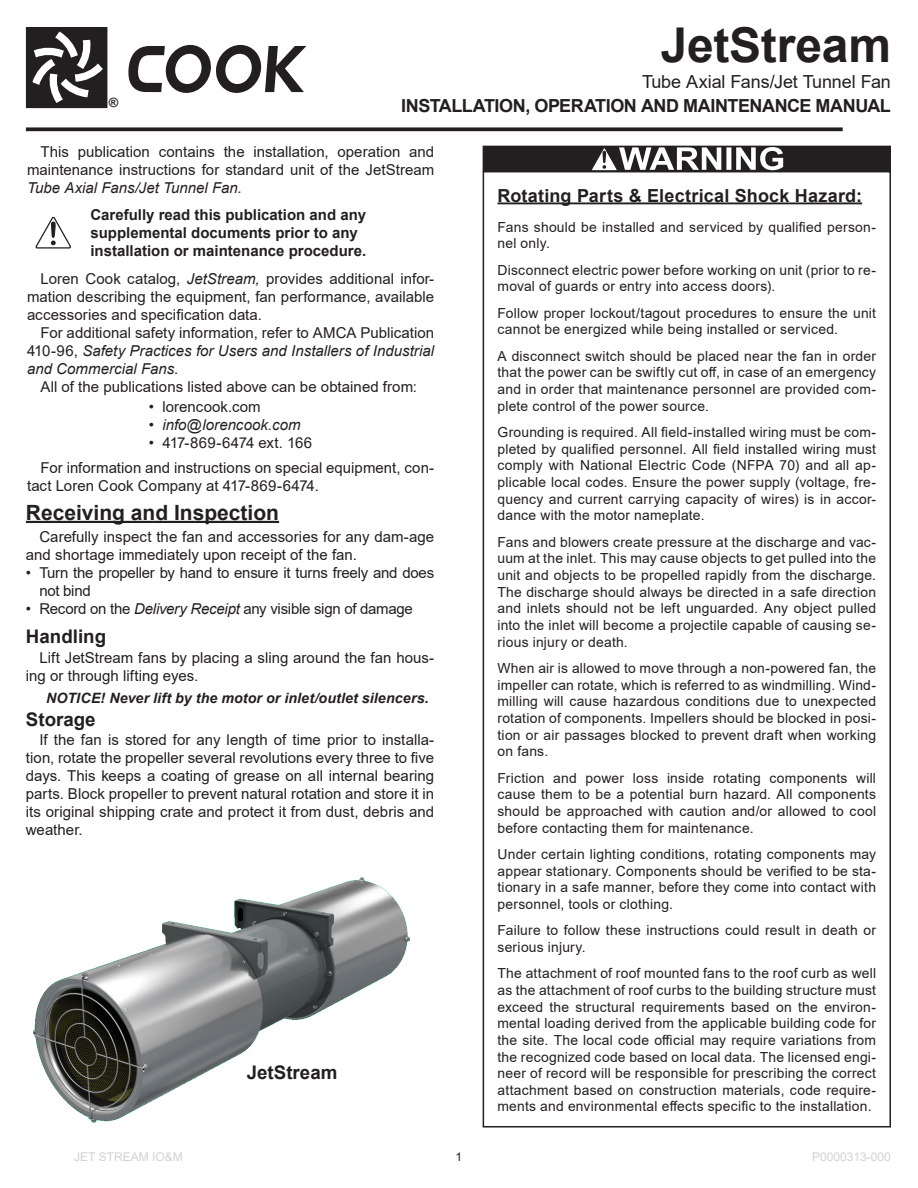
<style>
.page{position:relative;width:918px;height:1188px;background:#fff}
.page>*{position:absolute;margin:0;border:0;box-sizing:border-box;transform-origin:0 0}
.t1{font:700 48px "Arial";letter-spacing:-.005em;color:#231f20}
.t2{font:700 21px "Arial";color:#231f20}
.t3{font:700 18.75px "Arial";color:#231f20}
.t4{font:700 18px "Arial";letter-spacing:-.02em;color:#231f20}
.t5{font:700 18px "Arial";letter-spacing:.01em;color:#231f20}
.t6{font:18px "Arial";letter-spacing:-.005em;color:#231f20}
.t7{font:15px/18px "Arial";color:#231f20}
.t8{font:italic 15px/18px "Arial";color:#231f20;text-align:justify}
.t9{font:700 15px/18px "Arial";color:#231f20}
.t10{font:italic 700 14.25px "Arial";letter-spacing:.01em;color:#231f20}
.t11{font:13.8px/16.6px "Arial";letter-spacing:.015em;color:#231f20;text-align:justify}
.t12{font:700 12.9px "Arial";color:#231f20}
.t13{font:12px "Arial";color:#d1d2d4}
.t14{font:12px "Arial";color:#231f20}
.s1{font-style:italic}
.s2{font-style:normal}
</style>
<div class="page">
<div style="left:27px;top:28px;width:80px;height:79px;background:#231f20"></div>
<div style="left:26px;top:27px;width:81px;height:81px;border:1px solid #231f20"></div>
<svg style="left:32px;top:32px;width:71px;height:71px"></svg>
<svg style="left:128px;top:45px;width:178px;height:48px"></svg>
<hr style="left:26px;top:521px;width:253px;height:2px;background:#231f20">
<div style="left:483px;top:146px;width:407px;height:25px;background:#231f20"></div>
<div style="left:483px;top:171px;width:408px;height:957px;border:2px solid #231f20"></div>
<hr style="left:498px;top:202px;width:364px;height:2px;background:#231f20">
<svg style="left:592px;top:147px;width:191px;height:23px"></svg>
<svg style="left:26px;top:127px;width:817px;height:4px;background:#3a3738"></svg>
<svg style="left:36px;top:217px;width:35px;height:32px"></svg>
<img style="left:33px;top:877px;width:377px;height:246px">
<p class="t12" style="left:109px;top:94px;width:11px">®</p>
<h1 class="t1" style="left:661px;top:11px;width:232px">JetStream</h1>
<h3 class="t6" style="left:642px;top:69px;width:251px">Tube Axial Fans/Jet Tunnel Fan</h3>
<h3 class="t4" style="left:401px;top:93px;width:491px">INSTALLATION, OPERATION AND MAINTENANCE MANUAL</h3>
<p class="t7" style="left:27px;top:142px;width:409px;text-align:right">This publication contains the installation, operation and maintenance instructions for standard unit of the JetStream</p>
<p class="t8" style="left:27px;top:179px;width:217px">Tube Axial Fans/Jet Tunnel Fan.</p>
<p class="t9" style="left:90px;top:206px;width:277px">Carefully read this publication and any supplemental documents prior to any installation or maintenance procedure.</p>
<p class="t7" style="left:27px;top:269px;width:409px;text-align:justify;text-indent:13px">Loren Cook catalog, <span class="s1">JetStream,</span> provides additional infor&shy;mation describing the equipment, fan performance, available accessories and specification data.</p>
<p class="t8" style="left:27px;top:324px;width:409px;text-indent:14px"><span class="s2">For additional safety information, refer to AMCA Publication 410-96,</span> Safety Practices for Users and Installers of Industrial and Commercial Fans<span class="s2">.</span></p>
<p class="t7" style="left:41px;top:377px;width:378px">All of the publications listed above can be obtained from:</p>
<p class="t7" style="left:149px;top:398px;width:113px">• lorencook.com</p>
<p class="t8" style="left:149px;top:416px;width:153px">• info@lorencook.com</p>
<p class="t7" style="left:41px;top:431px;width:395px;line-height:24.8px;text-indent:108px">• 417-869-6474 ext. 166<br>For information and instructions on special equipment, con-</p>
<p class="t7" style="left:27px;top:477px;width:294px">tact Loren Cook Company at 417-869-6474.</p>
<h2 class="t2" style="left:26px;top:498px;width:255px">Receiving and Inspection</h2>
<p class="t7" style="left:26px;top:528px;width:410px;text-indent:14px">Carefully inspect the fan and accessories for any dam-age and shortage immediately upon receipt of the fan.</p>
<p class="t7" style="left:39px;top:564px;width:396px;text-indent:-14px">• Turn the propeller by hand to ensure it turns freely and does not bind</p>
<p class="t7" style="left:26px;top:600px;width:389px">• Record on the <span class="s1">Delivery Receipt</span> any visible sign of damage</p>
<h3 class="t3" style="left:26px;top:624px;width:82px">Handling</h3>
<p class="t7" style="left:26px;top:648px;width:410px;text-indent:13px">Lift JetStream fans by placing a sling around the fan hous&shy;ing or through lifting eyes.</p>
<p class="t10" style="left:46px;top:689px;width:384px">NOTICE! Never lift by the motor or inlet/outlet silencers.</p>
<h3 class="t3" style="left:26px;top:706px;width:71px">Storage</h3>
<p class="t7" style="left:26px;top:731px;width:410px;text-align:justify;text-indent:13px">If the fan is stored for any length of time prior to installa&shy;tion, rotate the propeller several revolutions every three to five days. This keeps a coating of grease on all internal bearing parts. Block propeller to prevent natural rotation and store it in its original shipping crate and protect it from dust, debris and weather.</p>
<h3 class="t3" style="left:247px;top:1059px;width:92px">JetStream</h3>
<h3 class="t5" style="left:498px;top:183px;width:366px">Rotating Parts &amp; Electrical Shock Hazard:</h3>
<p class="t11" style="left:498px;top:218px;width:380px">Fans should be installed and serviced by qualified person&shy;nel only.</p>
<p class="t11" style="left:498px;top:261px;width:380px">Disconnect electric power before working on unit (prior to re&shy;moval of guards or entry into access doors).</p>
<p class="t11" style="left:498px;top:304px;width:380px">Follow proper lockout/tagout procedures to ensure the unit cannot be energized while being installed or serviced.</p>
<p class="t11" style="left:498px;top:347px;width:380px">A disconnect switch should be placed near the fan in order that the power can be swiftly cut off, in case of an emergency and in order that maintenance personnel are provided com&shy;plete control of the power source.</p>
<p class="t11" style="left:498px;top:424px;width:380px">Grounding is required. All field-installed wiring must be com&shy;pleted by qualified personnel. All field installed wiring must comply with National Electric Code (NFPA 70) and all ap&shy;plicable local codes. Ensure the power supply (voltage, fre&shy;quency and current carrying capacity of wires) is in accor&shy;dance with the motor nameplate.</p>
<p class="t11" style="left:498px;top:533px;width:380px">Fans and blowers create pressure at the discharge and vac&shy;uum at the inlet. This may cause objects to get pulled into the unit and objects to be propelled rapidly from the discharge.<br>The discharge should always be directed in a safe direction and inlets should not be left unguarded. Any object pulled into the inlet will become a projectile capable of causing se&shy;rious injury or death.</p>
<p class="t11" style="left:498px;top:660px;width:380px">When air is allowed to move through a non-powered fan, the impeller can rotate, which is referred to as windmilling. Wind&shy;milling will cause hazardous conditions due to unexpected rotation of components. Impellers should be blocked in posi&shy;tion or air passages blocked to prevent draft when working on fans.</p>
<p class="t11" style="left:498px;top:769px;width:380px">Friction and power loss inside rotating components will cause them to be a potential burn hazard. All components should be approached with caution and/or allowed to cool before contacting them for maintenance.</p>
<p class="t11" style="left:498px;top:846px;width:380px">Under certain lighting conditions, rotating components may appear stationary. Components should be verified to be sta&shy;tionary in a safe manner, before they come into contact with personnel, tools or clothing.</p>
<p class="t11" style="left:498px;top:922px;width:380px">Failure to follow these instructions could result in death or serious injury.</p>
<p class="t11" style="left:498px;top:965px;width:380px">The attachment of roof mounted fans to the roof curb as well as the attachment of roof curbs to the building structure must exceed the structural requirements based on the environ&shy;mental loading derived from the applicable building code for the site. The local code official may require variations from the recognized code based on local data. The licensed engi&shy;neer of record will be responsible for prescribing the correct attachment based on construction materials, code require&shy;ments and environmental effects specific to the installation.</p>
<p class="t13" style="left:74px;top:1149px;width:110px">JET STREAM IO&amp;M</p>
<p class="t14" style="left:456px;top:1149px;width:8px">1</p>
<p class="t13" style="left:812px;top:1149px;width:80px">P0000313-000</p>
</div>
